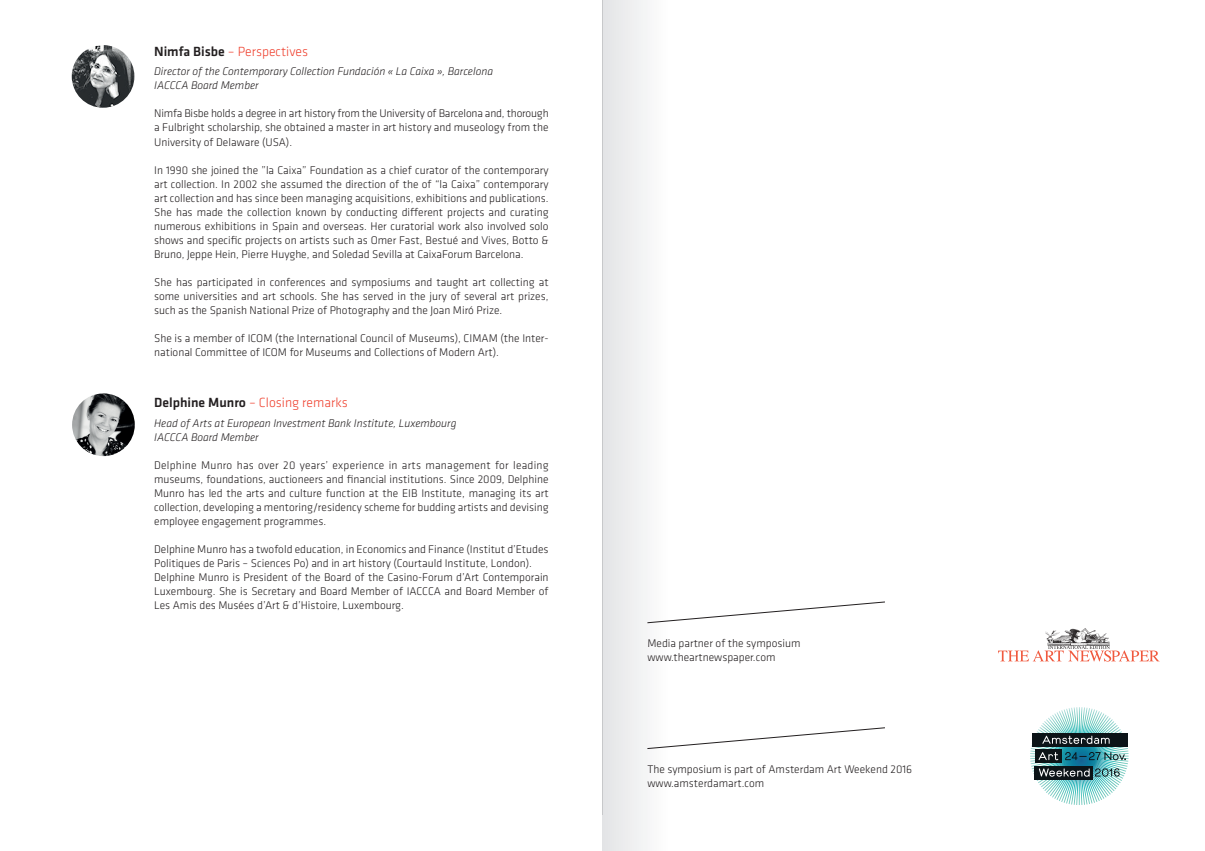
<style>
.page{position:relative;width:1205px;height:851px;background:#fff}
.page>*{position:absolute;margin:0;border:0;box-sizing:border-box;transform-origin:0 0}
.t1{font:300 13.75px "Klavika";color:#ef4230}
.t2{font:300 11.5px/14px "Klavika";color:#231f20;text-align:justify}
.t3{font:italic 300 11.5px/14px "Klavika";color:#231f20}
.s1{font-weight:500;color:#231f20}
</style>
<div class="page">
<div style="left:603px;top:0;width:72px;height:850px;background:linear-gradient(to right,#e3e4e6,#fff)"></div>
<hr style="left:602px;top:0;width:1px;height:813px;background:#c7c8ca">
<svg style="left:998px;top:646px;width:161px;height:15px"></svg>
<img style="left:1045px;top:628px;width:65px;height:18px">
<svg style="left:1030px;top:707px;width:98px;height:97px"></svg>
<svg style="left:646px;top:726px;width:239px;height:23px"></svg>
<svg style="left:646px;top:600px;width:239px;height:23px"></svg>
<img style="left:72px;top:393px;width:63px;height:63px;border-radius:31px">
<img style="left:72px;top:45px;width:62px;height:63px;border-radius:31px">
<p class="t1" style="left:154px;top:44px;width:155px"><span class="s1">Nimfa Bisbe</span> – Perspectives</p>
<p class="t3" style="left:154px;top:65px;width:340px">Director of the Contemporary Collection Fundación « La Caixa », Barcelona<br>IACCCA Board Member</p>
<p class="t2" style="left:154px;top:107px;width:396px">Nimfa Bisbe holds a degree in art history from the University of Barcelona and, thorough a Fulbright scholarship, she obtained a master in art history and museology from the University of Delaware (USA).</p>
<p class="t2" style="left:154px;top:163px;width:396px">In 1990 she joined the ”la Caixa” Foundation as a chief curator of the contemporary art collection. In 2002 she assumed the direction of the of “la Caixa” contemporary art collection and has since been managing acquisitions, exhibitions and publications.<br>She has made the collection known by conducting different projects and curating numerous exhibitions in Spain and overseas. Her curatorial work also involved solo shows and specific projects on artists such as Omer Fast, Bestué and Vives, Botto &amp; Bruno, Jeppe Hein, Pierre Huyghe, and Soledad Sevilla at CaixaForum Barcelona.</p>
<p class="t2" style="left:154px;top:275px;width:396px">She has participated in conferences and symposiums and taught art collecting at some universities and art schools. She has served in the jury of several art prizes, such as the Spanish National Prize of Photography and the Joan Miró Prize.</p>
<p class="t2" style="left:154px;top:331px;width:396px">She is a member of ICOM (the International Council of Museums), CIMAM (the Inter&shy;national Committee of ICOM for Museums and Collections of Modern Art).</p>
<p class="t1" style="left:154px;top:395px;width:195px"><span class="s1">Delphine Munro</span> – Closing remarks</p>
<p class="t3" style="left:154px;top:416px;width:304px">Head of Arts at European Investment Bank Institute, Luxembourg<br>IACCCA Board Member</p>
<p class="t2" style="left:154px;top:458px;width:396px">Delphine Munro has over 20 years’ experience in arts management for leading museums, foundations, auctioneers and financial institutions. Since 2009, Delphine Munro has led the arts and culture function at the EIB Institute, managing its art collection, developing a mentoring/residency scheme for budding artists and devising employee engagement programmes.</p>
<p class="t2" style="left:154px;top:542px;width:396px;text-align:left">Delphine Munro has a twofold education, in Economics and Finance (Institut d’Etudes Politiques de Paris – Sciences Po) and in art history (Courtauld Institute, London).<br>Delphine Munro is President of the Board of the Casino-Forum d’Art Contemporain Luxembourg. She is Secretary and Board Member of IACCCA and Board Member of Les Amis des Musées d’Art &amp; d’Histoire, Luxembourg.</p>
<p class="t2" style="left:647px;top:636px;width:155px">Media partner of the symposium www.theartnewspaper.com</p>
<p class="t2" style="left:647px;top:762px;width:266px">The symposium is part of Amsterdam Art Weekend 2016 www.amsterdamart.com</p>
</div>
